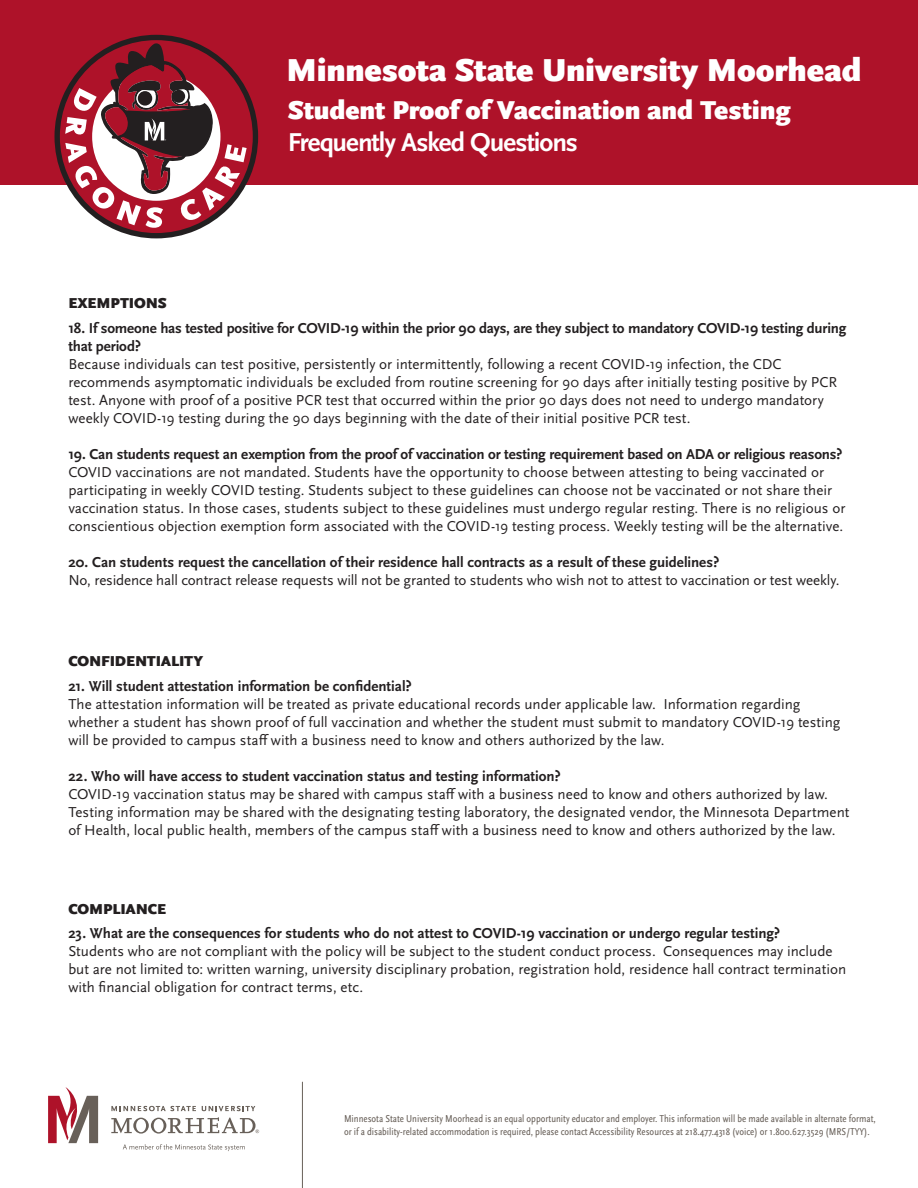
<style>
.page{position:relative;width:918px;height:1188px;background:#fff}
.page>*{position:absolute;margin:0;border:0;box-sizing:border-box;transform-origin:0 0}
.t1{font:900 33.15px "Scala Sans OT";letter-spacing:-.005em;color:#fff}
.t2{font:900 27px "Scala Sans OT";letter-spacing:-.005em;color:#fff}
.t3{font:700 27px "Scala Sans OT";letter-spacing:-.04em;color:#fff}
.t4{font:15px/18px "Scala Sans OT";color:#231f20}
.t5{font:700 15px/18px "Scala Sans OT";letter-spacing:-.005em;color:#231f20}
.t6{font:900 15px "Scala Sans OT";letter-spacing:-.005em;color:#231f20}
.t7{font:condensed 10.5px/12.6px "Scala Sans OT";color:#686059}
</style>
<div class="page">
<div style="left:0;top:0;width:918px;height:185px;background:#ae1229"></div>
<svg style="left:55px;top:35px;width:203px;height:203px"></svg>
<svg style="left:111px;top:1106px;width:85px;height:5px"></svg>
<svg style="left:202px;top:1106px;width:53px;height:5px"></svg>
<svg style="left:48px;top:1087px;width:50px;height:56px"></svg>
<svg style="left:111px;top:1117px;width:148px;height:17px"></svg>
<svg style="left:123px;top:1144px;width:122px;height:7px"></svg>
<hr style="left:302px;top:1082px;width:1px;height:106px;background:#686059">
<p class="t1" style="left:286px;top:51px;width:577px">Minnesota State University Moorhead</p>
<p class="t6" style="left:68px;top:295px;width:100px">EXEMPTIONS</p>
<p class="t2" style="left:288px;top:95px;width:505px">Student Proof of Vaccination and Testing</p>
<p class="t3" style="left:288px;top:128px;width:292px">Frequently Asked Questions</p>
<p class="t5" style="left:68px;top:320px;width:779px">18. If someone has tested positive for COVID-19 within the prior 90 days, are they subject to mandatory COVID-19 testing during that period?</p>
<p class="t4" style="left:68px;top:356px;width:770px">Because individuals can test positive, persistently or intermittently, following a recent COVID-19 infection, the CDC recommends asymptomatic individuals be excluded from routine screening for 90 days after initially testing positive by PCR test. Anyone with proof of a positive PCR test that occurred within the prior 90 days does not need to undergo mandatory weekly COVID-19 testing during the 90 days beginning with the date of their initial positive PCR test.</p>
<p class="t5" style="left:68px;top:446px;width:776px">19. Can students request an exemption from the proof of vaccination or testing requirement based on ADA or religious reasons?</p>
<p class="t4" style="left:68px;top:464px;width:779px">COVID vaccinations are not mandated. Students have the opportunity to choose between attesting to being vaccinated or participating in weekly COVID testing. Students subject to these guidelines can choose not be vaccinated or not share their vaccination status. In those cases, students subject to these guidelines must undergo regular resting. There is no religious or conscientious objection exemption form associated with the COVID-19 testing process. Weekly testing will be the alternative.</p>
<p class="t5" style="left:68px;top:554px;width:652px">20. Can students request the cancellation of their residence hall contracts as a result of these guidelines?</p>
<p class="t4" style="left:68px;top:572px;width:773px">No, residence hall contract release requests will not be granted to students who wish not to attest to vaccination or test weekly.</p>
<p class="t6" style="left:68px;top:653px;width:137px">CONFIDENTIALITY</p>
<p class="t5" style="left:68px;top:677px;width:345px">21. Will student attestation information be confidential?</p>
<p class="t4" style="left:68px;top:696px;width:774px">The attestation information will be treated as private educational records under applicable law. Information regarding whether a student has shown proof of full vaccination and whether the student must submit to mandatory COVID-19 testing will be provided to campus staff with a business need to know and others authorized by the law.</p>
<p class="t5" style="left:68px;top:767px;width:494px">22. Who will have access to student vaccination status and testing information?</p>
<p class="t4" style="left:68px;top:786px;width:783px">COVID-19 vaccination status may be shared with campus staff with a business need to know and others authorized by law.<br>Testing information may be shared with the designating testing laboratory, the designated vendor, the Minnesota Department of Health, local public health, members of the campus staff with a business need to know and others authorized by the law.</p>
<p class="t6" style="left:68px;top:900px;width:99px">COMPLIANCE</p>
<p class="t5" style="left:68px;top:925px;width:713px">23. What are the consequences for students who do not attest to COVID-19 vaccination or undergo regular testing?</p>
<p class="t4" style="left:68px;top:943px;width:779px">Students who are not compliant with the policy will be subject to the student conduct process. Consequences may include but are not limited to: written warning, university disciplinary probation, registration hold, residence hall contract termination with financial obligation for contract terms, etc.</p>
<p class="t7" style="left:344px;top:1112px;width:533px">Minnesota State University Moorhead is an equal opportunity educator and employer. This information will be made available in alternate format, or if a disability-related accommodation is required, please contact Accessibility Resources at 218.477.4318 (voice) or 1.800.627.3529 (MRS/TYY).</p>
</div>
